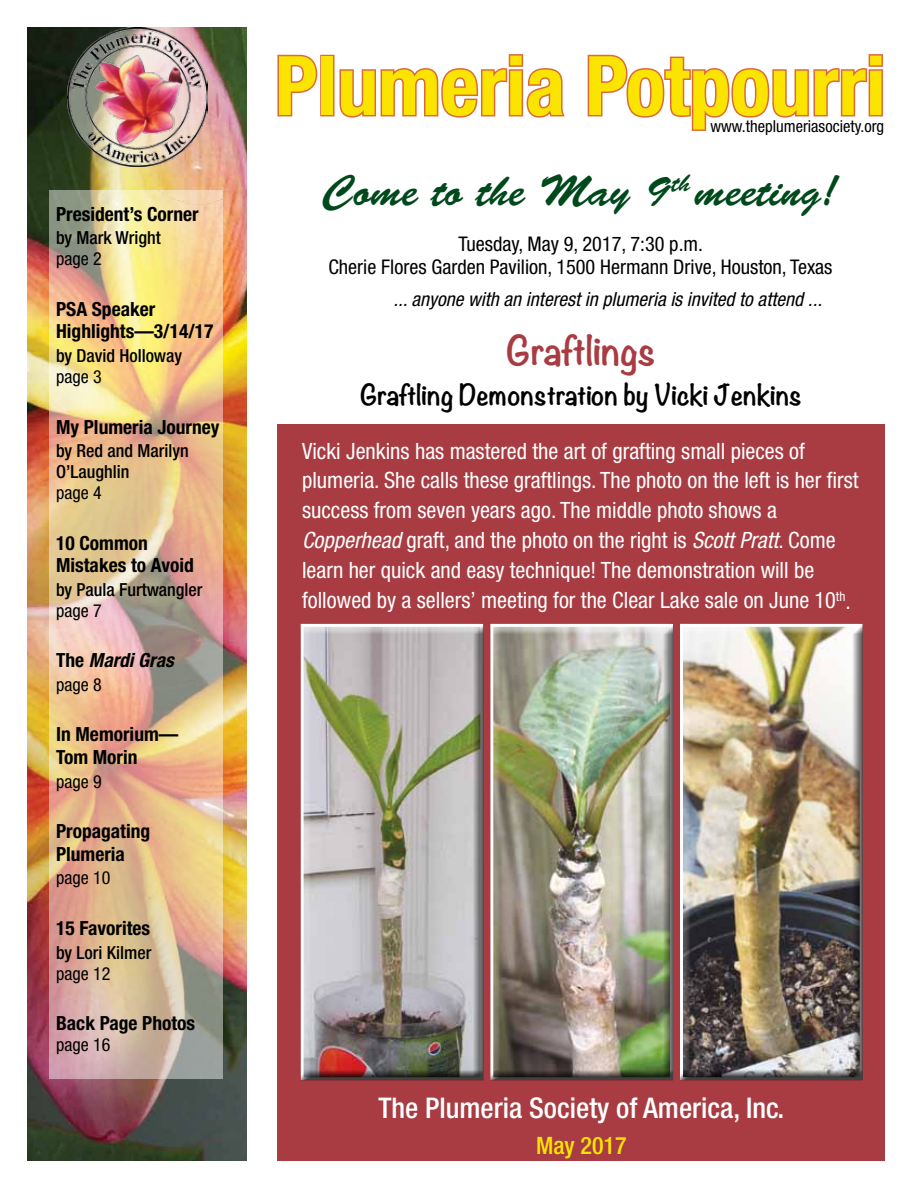
<style>
.page{position:relative;width:918px;height:1188px;background:#fff}
.page>*{position:absolute;margin:0;border:0;box-sizing:border-box;transform-origin:0 0}
.t1{font:700 condensed 82.2px "Helvetica Neue LT Std";color:#fbe400}
.t2{font:43.5px "Brush Script Std";color:#00491c}
.t3{font:700 36px "Noteworthy";color:#a83c42}
.t4{font:500 condensed 28.5px "Helvetica Neue LT Std";color:#fff}
.t5{font:700 25.5px "Noteworthy";color:#000}
.t6{font:500 condensed 24px "Helvetica Neue LT Std";color:#fbe400}
.t7{font:condensed 22.5px/30px "Helvetica Neue LT Std";color:#fff}
.t8{font:condensed 20.25px/22.5px "Helvetica Neue LT Std";color:#000;text-align:center}
.t9{font:700 condensed 19.5px/22.5px "Helvetica Neue LT Std";color:#000}
.t10{font:italic condensed 19.5px "Helvetica Neue LT Std";color:#000}
.t11{font:italic 700 condensed 19.5px "Helvetica Neue LT Std";color:#000}
.t12{font:500 condensed 18px/21px "Helvetica Neue LT Std";color:#000}
.t13{font:condensed 18px "Helvetica Neue LT Std";color:#000}
.t14{font:condensed 16.5px "Helvetica Neue LT Std";color:#000}
.s1{font-style:normal}
.s2{font-style:italic}
</style>
<div class="page">
<div style="left:277px;top:424px;width:607px;height:737px;background:#a83c42"></div>
<img style="left:27px;top:27px;width:220px;height:1134px">
<img style="left:64px;top:27px;width:148px;height:144px">
<img style="left:68px;top:27px;width:140px;height:140px">
<svg style="left:277px;top:54px;width:41px;height:63px"></svg>
<div style="left:320px;top:55px;width:15px;height:61px;border:3px solid #dc6a39"></div>
<svg style="left:339px;top:54px;width:226px;height:64px"></svg>
<svg style="left:587px;top:54px;width:296px;height:77px"></svg>
<img style="left:49px;top:190px;width:173px;height:889px">
<img style="left:124px;top:190px;width:98px;height:19px">
<div style="left:680px;top:624px;width:184px;height:457px;background:#000;opacity:.75"></div>
<div style="left:300px;top:624px;width:185px;height:458px;background:#000;opacity:.75"></div>
<div style="left:490px;top:624px;width:184px;height:457px;background:#000;opacity:.75"></div>
<p class="t9" style="left:56px;top:202px;width:144px">President’s Corner</p>
<p class="t12" style="left:56px;top:227px;width:106px">by Mark Wright</p>
<p class="t13" style="left:56px;top:249px;width:47px">page 2</p>
<p class="t9" style="left:56px;top:297px;width:159px">PSA Speaker<br>Highlights—3/14/17</p>
<p class="t12" style="left:56px;top:345px;width:127px">by David Holloway</p>
<p class="t13" style="left:56px;top:366px;width:47px">page 3</p>
<p class="t9" style="left:56px;top:415px;width:165px">My Plumeria Journey</p>
<p class="t12" style="left:56px;top:440px;width:134px">by Red and Marilyn<br>O’Laughlin</p>
<p class="t13" style="left:56px;top:482px;width:47px">page 4</p>
<p class="t9" style="left:56px;top:531px;width:139px">10 Common<br>Mistakes to Avoid</p>
<p class="t12" style="left:56px;top:579px;width:148px">by Paula Furtwangler</p>
<p class="t13" style="left:56px;top:600px;width:47px">page 7</p>
<p class="t11" style="left:56px;top:649px;width:119px"><span class="s1">The</span> Mardi Gras</p>
<p class="t13" style="left:56px;top:674px;width:47px">page 8</p>
<p class="t9" style="left:56px;top:723px;width:124px">In Memorium—<br>Tom Morin</p>
<p class="t13" style="left:56px;top:771px;width:47px">page 9</p>
<p class="t9" style="left:56px;top:820px;width:96px">Propagating<br>Plumeria</p>
<p class="t13" style="left:56px;top:868px;width:56px">page 10</p>
<p class="t9" style="left:56px;top:916px;width:96px">15 Favorites</p>
<p class="t12" style="left:56px;top:941px;width:97px">by Lori Kilmer</p>
<p class="t13" style="left:56px;top:963px;width:56px">page 12</p>
<p class="t9" style="left:56px;top:1012px;width:141px">Back Page Photos</p>
<p class="t13" style="left:56px;top:1034px;width:56px">page 16</p>
<h1 class="t1" style="left:275px;top:36px;width:612px">Plumeria Potpourri</h1>
<p class="t14" style="left:711px;top:116px;width:175px">www.theplumeriasociety.org</p>
<h2 class="t2" style="left:323px;top:167px;width:517px">Come to the May 9<sup>th</sup> meeting!</h2>
<p class="t8" style="left:328px;top:232px;width:506px">Tuesday, May 9, 2017, 7:30 p.m.<br>Cherie Flores Garden Pavilion, 1500 Hermann Drive, Houston, Texas</p>
<p class="t10" style="left:393px;top:288px;width:430px">... anyone with an interest in plumeria is invited to attend ...</p>
<h3 class="t3" style="left:506px;top:319px;width:151px">Graftlings</h3>
<p class="t5" style="left:360px;top:372px;width:443px">Graftling Demonstration by Vicki Jenkins</p>
<p class="t7" style="left:302px;top:435px;width:558px">Vicki Jenkins has mastered the art of grafting small pieces of plumeria. She calls these graftlings. The photo on the left is her first success from seven years ago. The middle photo shows a <span class="s2">Copperhead</span> graft, and the photo on the right is <span class="s2">Scott Pratt</span>. Come learn her quick and easy technique! The demonstration will be followed by a sellers’ meeting for the Clear Lake sale on June 10<sup>th</sup>.</p>
<p class="t4" style="left:378px;top:1091px;width:408px">The Plumeria Society of America, Inc.</p>
<p class="t6" style="left:536px;top:1131px;width:92px">May 2017</p>
</div>
